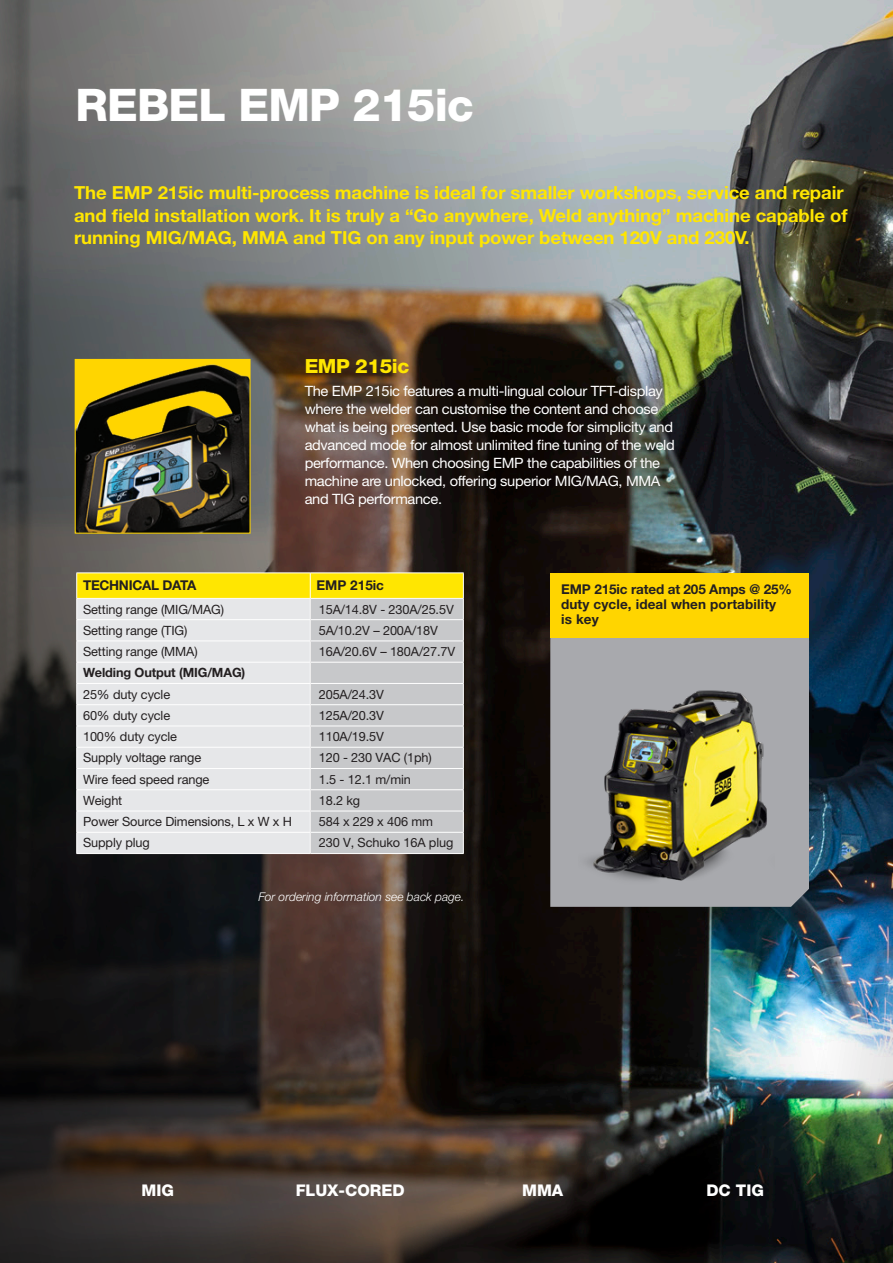
<style>
.page{position:relative;width:893px;height:1263px;background:#fff}
.page>*{position:absolute;margin:0;border:0;box-sizing:border-box;transform-origin:0 0}
.t1{font:800 45px "Helvetica Neue LT Std";letter-spacing:-.02em;color:#fff}
.t2{font:800 19.5px "Helvetica Neue LT Std";letter-spacing:-.025em;color:#ffe601}
.t3{font:700 18px/22.5px "Helvetica Neue LT Std";letter-spacing:-.005em;color:#ffe601}
.t4{font:800 16.05px "Helvetica Neue LT Pro";color:#fff}
.t5{font:14.25px/18px "Helvetica Neue LT Std";letter-spacing:-.025em;color:#fff}
.t6{font:700 13.5px/15px "Helvetica Neue LT Pro";letter-spacing:.01em;color:#231f20}
.t7{font:700 13.5px "Helvetica Neue LT Pro";letter-spacing:-.01em;color:#231f20}
.t8{font:700 13.5px "Helvetica Neue LT Std";letter-spacing:-.02em;color:#231f20}
.t9{font:700 13.5px "Helvetica Neue LT Std";color:#231f20}
.t10{font:12.75px "Helvetica Neue LT Pro";letter-spacing:-.01em;color:#231f20}
.t11{font:700 12.75px "Helvetica Neue LT Pro";letter-spacing:-.01em;color:#231f20}
.t12{font:italic 300 12px "Helvetica Neue LT Pro";color:#fff}
</style>
<div class="page">
<img style="left:0;top:0;width:762px;height:1263px">
<img style="left:762px;top:0;width:131px;height:1263px">
<hr style="left:76px;top:572px;width:234px;height:1px;background:#fff">
<hr style="left:310px;top:572px;width:154px;height:1px;background:#fff">
<svg style="left:76px;top:573px;width:388px;height:280px;background:#deddcb"></svg>
<hr style="left:76px;top:853px;width:234px;height:1px;background:#fff">
<hr style="left:310px;top:853px;width:154px;height:1px;background:#fff">
<img style="left:77px;top:361px;width:172px;height:171px">
<div style="left:75px;top:359px;width:176px;height:175px;border:1px solid #ffd500"></div>
<div style="left:550px;top:637px;width:259px;height:270px;background:#a8a9ad"></div>
<img style="left:578px;top:652px;width:196px;height:245px">
<div style="left:550px;top:572px;width:259px;height:65px;background:#ffd500"></div>
<p class="t1" style="left:76px;top:79px;width:400px">REBEL EMP 215ic</p>
<p class="t3" style="left:74px;top:181px;width:775px">The EMP 215ic multi-process machine is ideal for smaller workshops, service and repair and field installation work. It is truly a “Go anywhere, Weld anything” machine capable of running MIG/MAG, MMA and TIG on any input power between 120V and 230V.</p>
<p class="t2" style="left:305px;top:354px;width:106px">EMP 215ic</p>
<p class="t5" style="left:305px;top:382px;width:372px">The EMP 215ic features a multi-lingual colour TFT-display where the welder can customise the content and choose what is being presented. Use basic mode for simplicity and advanced mode for almost unlimited fine tuning of the weld performance. When choosing EMP the capabilities of the machine are unlocked, offering superior MIG/MAG, MMA and TIG performance.</p>
<p class="t8" style="left:83px;top:577px;width:115px">TECHNICAL DATA</p>
<p class="t9" style="left:317px;top:577px;width:69px">EMP 215ic</p>
<p class="t10" style="left:83px;top:601px;width:142px">Setting range (MIG/MAG)</p>
<p class="t10" style="left:319px;top:601px;width:137px">15A/14.8V - 230A/25.5V</p>
<p class="t10" style="left:83px;top:623px;width:106px">Setting range (TIG)</p>
<p class="t10" style="left:319px;top:623px;width:121px">5A/10.2V – 200A/18V</p>
<p class="t10" style="left:83px;top:644px;width:116px">Setting range (MMA)</p>
<p class="t10" style="left:319px;top:644px;width:138px">16A/20.6V – 180A/27.7V</p>
<p class="t11" style="left:83px;top:665px;width:164px">Welding Output (MIG/MAG)</p>
<p class="t10" style="left:83px;top:686px;width:89px">25% duty cycle</p>
<p class="t10" style="left:319px;top:686px;width:67px">205A/24.3V</p>
<p class="t10" style="left:83px;top:708px;width:89px">60% duty cycle</p>
<p class="t10" style="left:319px;top:708px;width:67px">125A/20.3V</p>
<p class="t10" style="left:83px;top:729px;width:96px">100% duty cycle</p>
<p class="t10" style="left:319px;top:729px;width:67px">110A/19.5V</p>
<p class="t10" style="left:83px;top:750px;width:120px">Supply voltage range</p>
<p class="t10" style="left:319px;top:750px;width:114px">120 - 230 VAC (1ph)</p>
<p class="t10" style="left:83px;top:771px;width:128px">Wire feed speed range</p>
<p class="t10" style="left:319px;top:771px;width:94px">1.5 - 12.1 m/min</p>
<p class="t10" style="left:83px;top:793px;width:41px">Weight</p>
<p class="t10" style="left:319px;top:793px;width:43px">18.2 kg</p>
<p class="t10" style="left:83px;top:814px;width:211px">Power Source Dimensions, L x W x H</p>
<p class="t10" style="left:319px;top:814px;width:116px">584 x 229 x 406 mm</p>
<p class="t10" style="left:83px;top:835px;width:68px">Supply plug</p>
<p class="t10" style="left:319px;top:835px;width:136px">230 V, Schuko 16A plug</p>
<p class="t12" style="left:258px;top:890px;width:208px">For ordering information see back page.</p>
<p class="t7" style="left:561px;top:581px;width:232px">EMP 215ic rated at 205 Amps @ 25%</p>
<p class="t6" style="left:561px;top:597px;width:217px">duty cycle, ideal when portability is key</p>
<p class="t4" style="left:142px;top:1180px;width:34px">MIG</p>
<p class="t4" style="left:296px;top:1181px;width:111px">FLUX-CORED</p>
<p class="t4" style="left:522px;top:1180px;width:43px">MMA</p>
<p class="t4" style="left:706px;top:1180px;width:59px">DC TIG</p>
</div>
